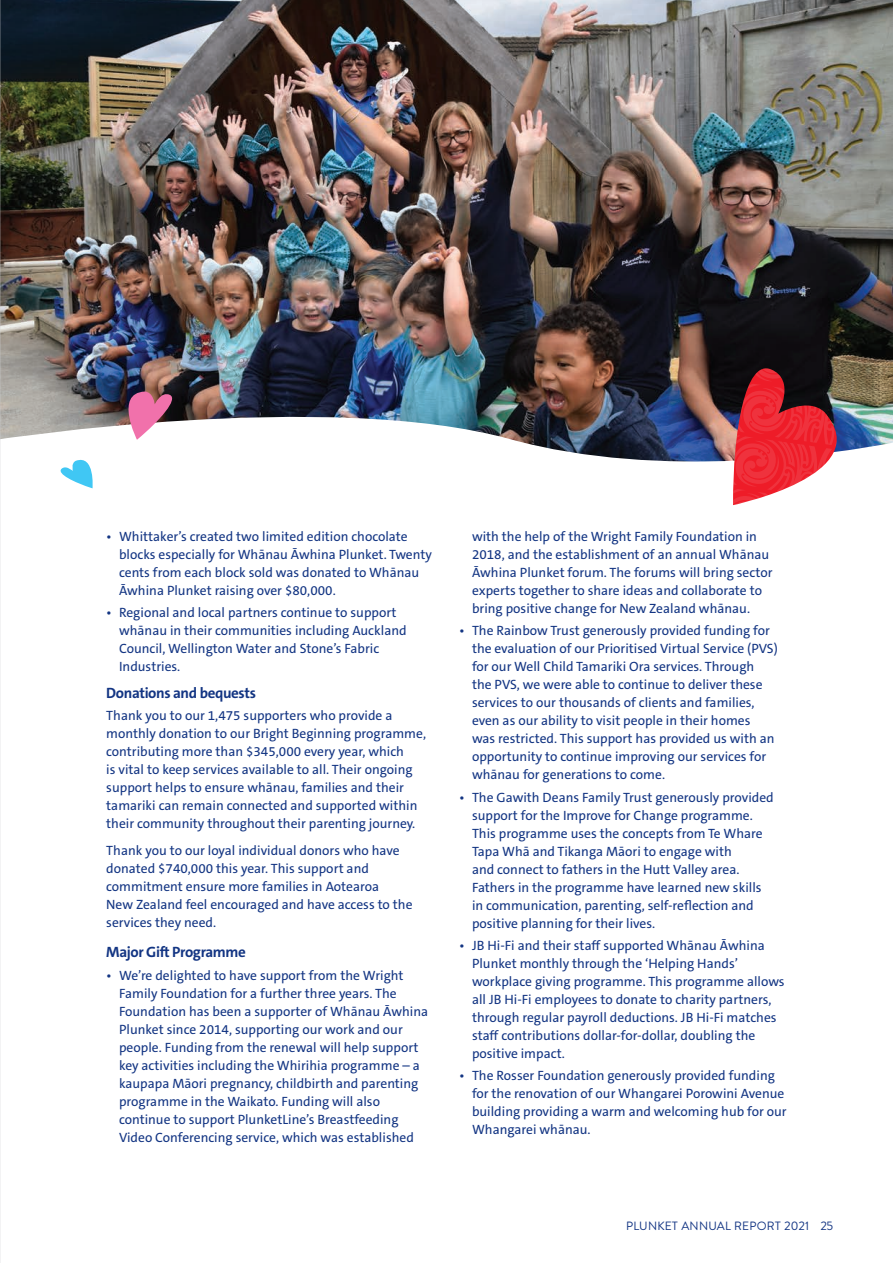
<style>
.page{position:relative;width:893px;height:1263px;background:#fff}
.page>*{position:absolute;margin:0;border:0;box-sizing:border-box;transform-origin:0 0}
.sub_headings_copy{font:700 15px "The Sans C5";letter-spacing:-.025em;color:#133583}
.MAIN{font:13.5px/18px "The Sans C5";color:#133583}
.t1{font:12px "Brandon Text";letter-spacing:.02em;color:#133583}
</style>
<div class="page">
<img style="left:1px;top:0;width:892px;height:462px">
<svg style="left:733px;top:359px;width:116px;height:146px"></svg>
<svg style="left:57px;top:454px;width:38px;height:34px"></svg>
<svg style="left:113px;top:391px;width:66px;height:49px"></svg>
<hr style="left:0;top:0;width:1px;height:1263px;background:#d1d2d4">
<p class="MAIN" style="left:119px;top:528px;width:314px;text-indent:-13px">• Whittaker’s created two limited edition chocolate blocks especially for Whānau Āwhina Plunket. Twenty cents from each block sold was donated to Whānau Āwhina Plunket raising over $80,000.</p>
<p class="MAIN" style="left:119px;top:604px;width:289px;text-indent:-13px">• Regional and local partners continue to support whānau in their communities including Auckland Council, Wellington Water and Stone’s Fabric Industries.</p>
<p class="sub_headings_copy" style="left:106px;top:683px;width:151px">Donations and bequests</p>
<p class="MAIN" style="left:106px;top:707px;width:321px">Thank you to our 1,475 supporters who provide a monthly donation to our Bright Beginning programme, contributing more than $345,000 every year, which<br>is vital to keep services available to all. Their ongoing support helps to ensure whānau, families and their tamariki can remain connected and supported within their community throughout their parenting journey.</p>
<p class="MAIN" style="left:106px;top:841px;width:308px">Thank you to our loyal individual donors who have donated $740,000 this year. This support and commitment ensure more families in Aotearoa<br>New Zealand feel encouraged and have access to the services they need.</p>
<p class="sub_headings_copy" style="left:106px;top:943px;width:141px">Major Gift Programme</p>
<p class="MAIN" style="left:119px;top:966px;width:311px;text-indent:-13px">• We’re delighted to have support from the Wright Family Foundation for a further three years. The Foundation has been a supporter of Whānau Āwhina Plunket since 2014, supporting our work and our people. Funding from the renewal will help support key activities including the Whirihia programme – a kaupapa Māori pregnancy, childbirth and parenting programme in the Waikato. Funding will also continue to support PlunketLine’s Breastfeeding Video Conferencing service, which was established</p>
<p class="MAIN" style="left:472px;top:528px;width:302px">with the help of the Wright Family Foundation in 2018, and the establishment of an annual Whānau Āwhina Plunket forum. The forums will bring sector experts together to share ideas and collaborate to bring positive change for New Zealand whānau.</p>
<p class="MAIN" style="left:472px;top:622px;width:307px;text-indent:-13px">• The Rainbow Trust generously provided funding for the evaluation of our Prioritised Virtual Service (PVS) for our Well Child Tamariki Ora services. Through<br>the PVS, we were able to continue to deliver these services to our thousands of clients and families, even as our ability to visit people in their homes<br>was restricted. This support has provided us with an opportunity to continue improving our services for whānau for generations to come.</p>
<p class="MAIN" style="left:472px;top:788px;width:303px;text-indent:-13px">• The Gawith Deans Family Trust generously provided support for the Improve for Change programme.<br>This programme uses the concepts from Te Whare Tapa Whā and Tikanga Māori to engage with<br>and connect to fathers in the Hutt Valley area.<br>Fathers in the programme have learned new skills in communication, parenting, self-reflection and positive planning for their lives.</p>
<p class="MAIN" style="left:472px;top:936px;width:314px;text-indent:-13px">• JB Hi-Fi and their staff supported Whānau Āwhina Plunket monthly through the ‘Helping Hands’ workplace giving programme. This programme allows all JB Hi-Fi employees to donate to charity partners, through regular payroll deductions. JB Hi-Fi matches staff contributions dollar-for-dollar, doubling the positive impact.</p>
<p class="MAIN" style="left:472px;top:1067px;width:316px;text-indent:-13px">• The Rosser Foundation generously provided funding for the renovation of our Whangarei Porowini Avenue building providing a warm and welcoming hub for our Whangarei whānau.</p>
<p class="t1" style="left:626px;top:1218px;width:209px">PLUNKET ANNUAL REPORT 2021 25</p>
</div>
